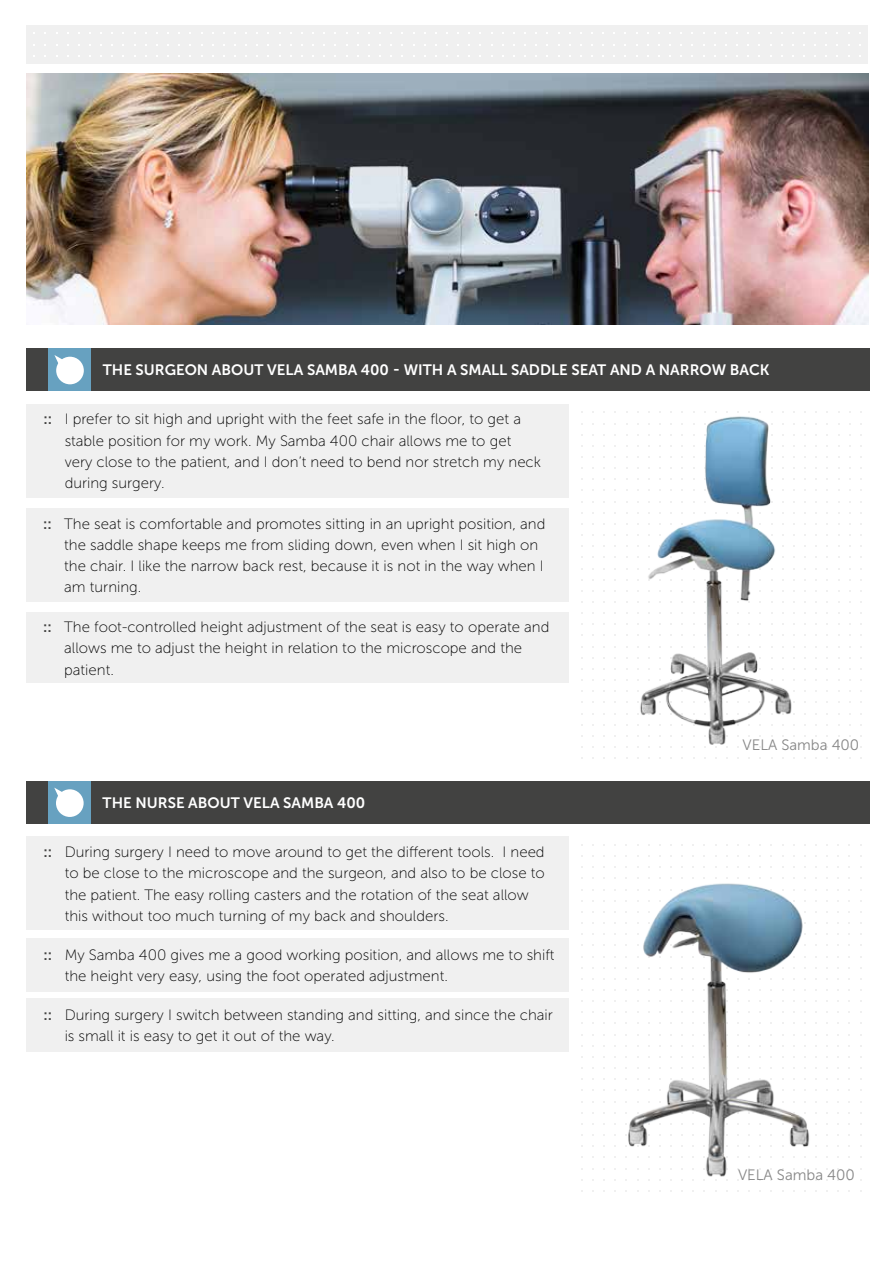
<style>
.page{position:relative;width:893px;height:1263px;background:#fff}
.page>*{position:absolute;margin:0;border:0;box-sizing:border-box;transform-origin:0 0}
.t1{font:15px/21.3px "Museo Sans 100";color:#000}
.t2{font:15px "Museo Sans 700";color:#fff}
.t3{font:15px "Museo Sans 300";color:#878787}
.s1{font-family:"Museo Sans 700";color:#424241}
</style>
<div class="page">
<div style="left:26px;top:26px;width:842px;height:38px;background:#f0f0f0"></div>
<div style="left:26px;top:349px;width:843px;height:42px;background:#424241"></div>
<div style="left:26px;top:781px;width:843px;height:43px;background:#424241"></div>
<img style="left:26px;top:74px;width:843px;height:251px">
<div style="left:48px;top:349px;width:43px;height:42px;background:#67a1c0"></div>
<div style="left:56px;top:357px;width:28px;height:27px;background:#fff;border-radius:50%"></div>
<svg style="left:54px;top:355px;width:18px;height:19px"></svg>
<div style="left:48px;top:781px;width:43px;height:43px;background:#67a1c0"></div>
<div style="left:56px;top:789px;width:28px;height:28px;background:#fff;border-radius:50%"></div>
<svg style="left:54px;top:787px;width:18px;height:19px"></svg>
<img style="left:626px;top:411px;width:191px;height:348px">
<img style="left:581px;top:855px;width:269px;height:337px">
<div style="left:26px;top:404px;width:543px;height:93px;background:#f0f0f0"></div>
<div style="left:26px;top:836px;width:543px;height:94px;background:#f0f0f0"></div>
<div style="left:26px;top:508px;width:542px;height:94px;background:#f0f0f0"></div>
<div style="left:26px;top:938px;width:543px;height:53px;background:#f0f0f0"></div>
<div style="left:26px;top:612px;width:542px;height:71px;background:#f0f0f0"></div>
<div style="left:26px;top:998px;width:543px;height:53px;background:#f0f0f0"></div>
<p class="t2" style="left:103px;top:362px;width:668px">THE SURGEON ABOUT VELA SAMBA 400 - WITH A SMALL SADDLE SEAT AND A NARROW BACK</p>
<p class="t1" style="left:65px;top:409px;width:478px;text-indent:-21px"><span class="s1">::</span> I prefer to sit high and upright with the feet safe in the floor, to get a stable position for my work. My Samba 400 chair allows me to get very close to the patient, and I don’t need to bend nor stretch my neck during surgery.</p>
<p class="t1" style="left:64px;top:513px;width:483px;text-indent:-21px"><span class="s1">::</span> The seat is comfortable and promotes sitting in an upright position, and the saddle shape keeps me from sliding down, even when I sit high on the chair. I like the narrow back rest, because it is not in the way when I am turning.</p>
<p class="t1" style="left:64px;top:616px;width:487px;text-indent:-21px"><span class="s1">::</span> The foot-controlled height adjustment of the seat is easy to operate and allows me to adjust the height in relation to the microscope and the patient.</p>
<p class="t2" style="left:103px;top:794px;width:264px">THE NURSE ABOUT VELA SAMBA 400</p>
<p class="t1" style="left:65px;top:841px;width:482px;text-indent:-21px"><span class="s1">::</span> During surgery I need to move around to get the different tools. I need to be close to the microscope and the surgeon, and also to be close to the patient. The easy rolling casters and the rotation of the seat allow this without too much turning of my back and shoulders.</p>
<p class="t1" style="left:65px;top:944px;width:491px;text-indent:-21px"><span class="s1">::</span> My Samba 400 gives me a good working position, and allows me to shift the height very easy, using the foot operated adjustment.</p>
<p class="t1" style="left:65px;top:1004px;width:490px;text-indent:-21px"><span class="s1">::</span> During surgery I switch between standing and sitting, and since the chair is small it is easy to get it out of the way.</p>
<p class="t3" style="left:742px;top:737px;width:118px">VELA Samba 400</p>
<p class="t3" style="left:738px;top:1166px;width:118px">VELA Samba 400</p>
</div>
